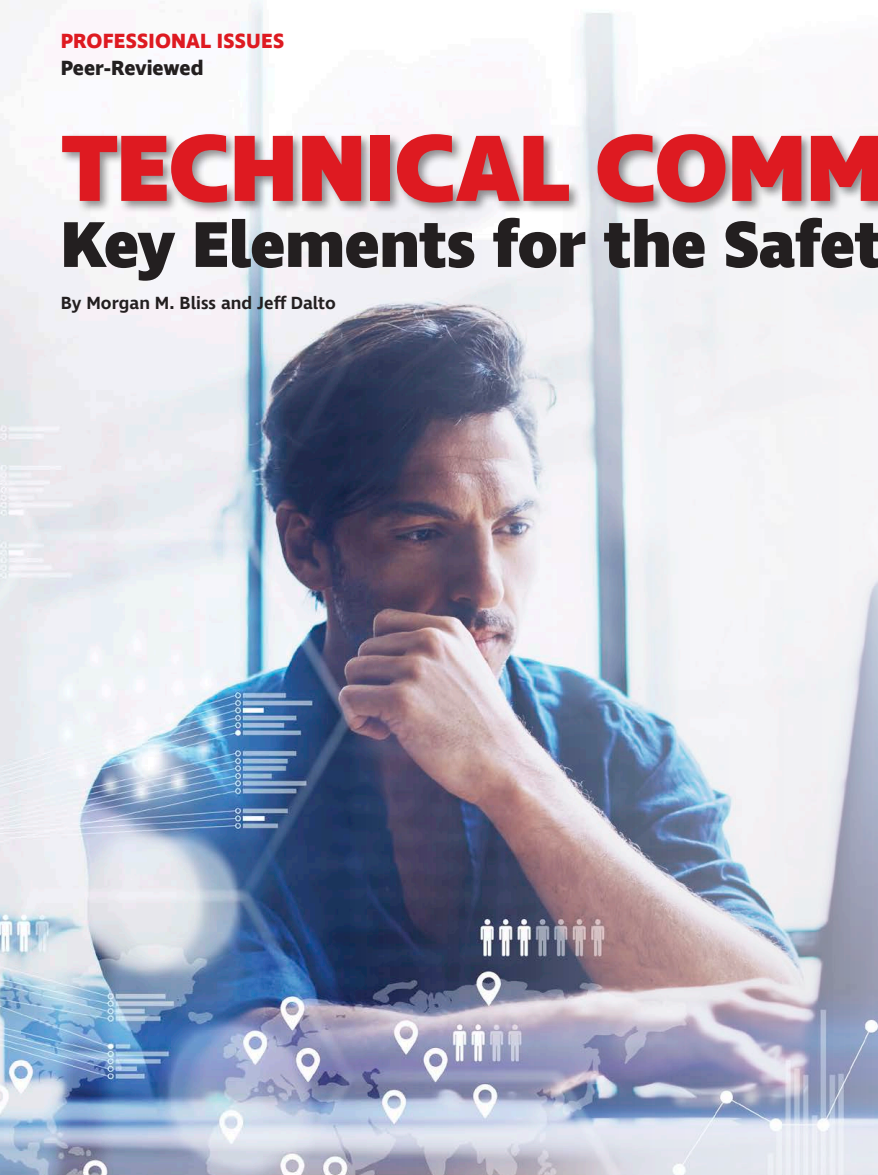
<style>
.page{position:relative;width:878px;height:1175px;background:#fff}
.page>*{position:absolute;margin:0;border:0;box-sizing:border-box;transform-origin:0 0}
.t1{font:800 96px "Ingra";letter-spacing:-.005em;color:#de1a21}
.t2{font:800 66px "Ingra";letter-spacing:-.01em;color:#231f20}
.t3{font:700 21px "Ingra";letter-spacing:.01em;color:#de1a21}
.t4{font:700 21px "Ingra";letter-spacing:-.005em;color:#231f20}
.t5{font:600 18px "Ingra";color:#231f20}
</style>
<div class="page">
<img style="left:0;top:0;width:878px;height:1174px">
<div style="left:59px;top:131px;width:819px;height:84px;background:#231f20;opacity:.5"></div>
<p class="t3" style="left:61px;top:28px;width:225px">PROFESSIONAL ISSUES</p>
<p class="t4" style="left:61px;top:55px;width:144px">Peer-Reviewed</p>
<h1 class="t1" style="left:61px;top:107px;width:824px">TECHNICAL COMM</h1>
<h2 class="t2" style="left:61px;top:202px;width:823px">Key Elements for the Safet</h2>
<p class="t5" style="left:61px;top:292px;width:276px">By Morgan M. Bliss and Jeff Dalto</p>
</div>
